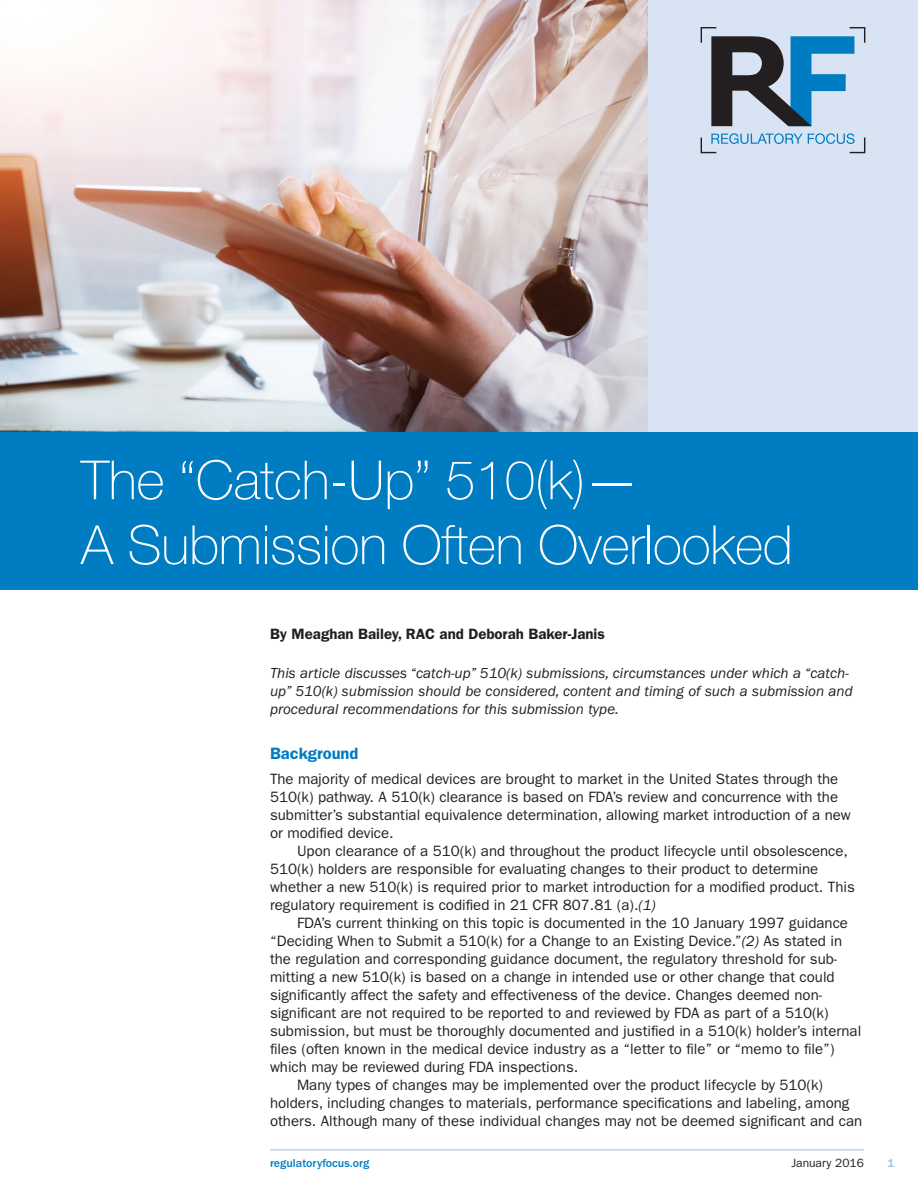
<style>
.page{position:relative;width:918px;height:1188px;background:#fff}
.page>*{position:absolute;margin:0;border:0;box-sizing:border-box;transform-origin:0 0}
.t1{font:100 54px/64.8px "Helvetica Neue LT Std";letter-spacing:-.005em;color:#fff}
.t2{font:600 16.5px "ITC Franklin Gothic Std";color:#007cc2}
.t3{font:15px/18px "ITC Franklin Gothic Std";color:#231f20}
.t4{font:italic 15px/18px "ITC Franklin Gothic Std";color:#231f20}
.t5{font:600 15px "ITC Franklin Gothic Std";color:#231f20}
.t6{font:500 12px "ITC Franklin Gothic Std";color:#007cc2}
.t7{font:12px "ITC Franklin Gothic Std";color:#231f20}
.t8{font:500 12px "ITC Franklin Gothic Std";color:#a0bde2}
.s1{font-style:italic}
</style>
<div class="page">
<hr style="left:270px;top:1150px;width:594px;height:1px;background:#a0bde2">
<img style="left:0;top:0;width:648px;height:432px">
<div style="left:648px;top:0;width:270px;height:442px;background:#d8e4f3"></div>
<div style="left:0;top:432px;width:918px;height:158px;background:#007cc2"></div>
<svg style="left:701px;top:27px;width:164px;height:126px"></svg>
<h1 class="t1" style="left:81px;top:448px;width:713px">The “Catch-Up” 510(k)—<br>A Submission Often Overlooked</h1>
<p class="t5" style="left:270px;top:625px;width:336px">By Meaghan Bailey, RAC and Deborah Baker-Janis</p>
<p class="t4" style="left:270px;top:665px;width:584px">This article discusses “catch-up” 510(k) submissions, circumstances under which a “catch&shy;up” 510(k) submission should be considered, content and timing of such a submission and procedural recommendations for this submission type.</p>
<p class="t2" style="left:270px;top:744px;width:90px">Background</p>
<p class="t3" style="left:270px;top:770px;width:582px">The majority of medical devices are brought to market in the United States through the 510(k) pathway. A 510(k) clearance is based on FDA’s review and concurrence with the submitter’s substantial equivalence determination, allowing market introduction of a new or modified device.</p>
<p class="t3" style="left:270px;top:842px;width:586px;text-indent:27px">Upon clearance of a 510(k) and throughout the product lifecycle until obsolescence, 510(k) holders are responsible for evaluating changes to their product to determine whether a new 510(k) is required prior to market introduction for a modified product. This regulatory requirement is codified in 21 CFR 807.81 (a).<span class="s1">(1)</span></p>
<p class="t3" style="left:297px;top:914px;width:553px">FDA’s current thinking on this topic is documented in the 10 January 1997 guidance</p>
<p class="t3" style="left:270px;top:932px;width:574px">“Deciding When to Submit a 510(k) for a Change to an Existing Device.”<span class="s1">(2)</span> As stated in</p>
<p class="t3" style="left:270px;top:950px;width:569px">the regulation and corresponding guidance document, the regulatory threshold for sub-</p>
<p class="t3" style="left:270px;top:968px;width:566px">mitting a new 510(k) is based on a change in intended use or other change that could</p>
<p class="t3" style="left:270px;top:986px;width:554px">significantly affect the safety and effectiveness of the device. Changes deemed non-</p>
<p class="t3" style="left:270px;top:1004px;width:560px">significant are not required to be reported to and reviewed by FDA as part of a 510(k)</p>
<p class="t3" style="left:270px;top:1022px;width:593px">submission, but must be thoroughly documented and justified in a 510(k) holder’s internal</p>
<p class="t3" style="left:270px;top:1040px;width:566px">files (often known in the medical device industry as a “letter to file” or “memo to file”)</p>
<p class="t3" style="left:270px;top:1058px;width:310px">which may be reviewed during FDA inspections.</p>
<p class="t3" style="left:297px;top:1076px;width:528px">Many types of changes may be implemented over the product lifecycle by 510(k)</p>
<p class="t3" style="left:270px;top:1094px;width:581px">holders, including changes to materials, performance specifications and labeling, among</p>
<p class="t3" style="left:270px;top:1112px;width:594px">others. Although many of these individual changes may not be deemed significant and can</p>
<p class="t6" style="left:270px;top:1156px;width:101px">regulatoryfocus.org</p>
<p class="t7" style="left:791px;top:1156px;width:74px">January 2016</p>
<p class="t8" style="left:887px;top:1156px;width:9px">1</p>
</div>
